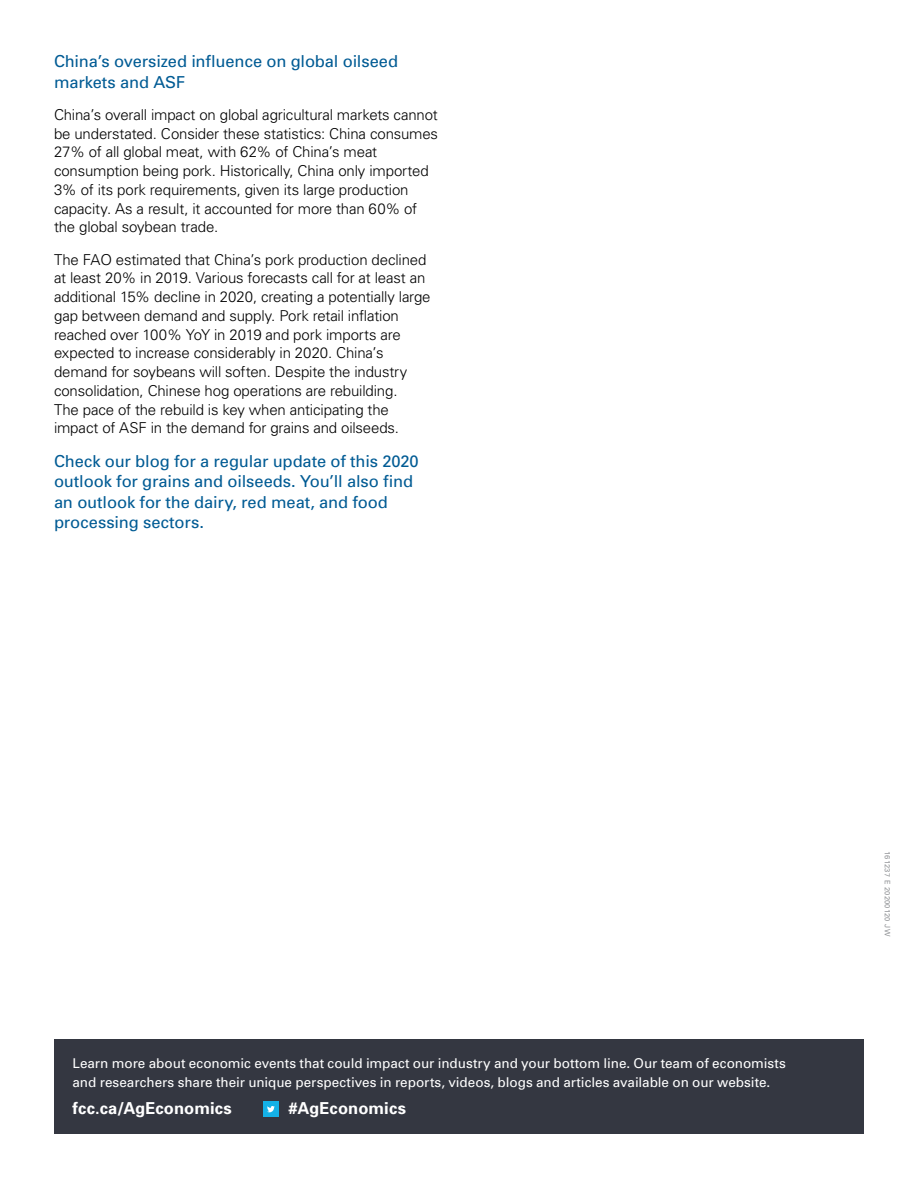
<style>
.page{position:relative;width:918px;height:1188px;background:#fff}
.page>*{position:absolute;margin:0;border:0;box-sizing:border-box;transform-origin:0 0}
.t1{font:16.5px/20.2px "Univers";letter-spacing:-.005em;color:#005b94}
.t2{font:700 16.5px "Univers";letter-spacing:.01em;color:#fff}
.t3{font:300 15px/18.8px "Univers";letter-spacing:-.01em;color:#000}
.t4{font:13.5px/18.8px "Univers";letter-spacing:-.005em;color:#fff}
.t5{font:7.5px "Univers";letter-spacing:.025em;color:#939598}
</style>
<div class="page">
<div style="left:54px;top:1040px;width:810px;height:94px;background:#343741"></div>
<div style="left:263px;top:1101px;width:16px;height:16px;background:#14b1e7"></div>
<svg style="left:267px;top:1106px;width:8px;height:6px"></svg>
<p class="t1" style="left:54px;top:51px;width:346px">China’s oversized influence on global oilseed markets and ASF</p>
<p class="t3" style="left:54px;top:105px;width:386px">China’s overall impact on global agricultural markets cannot be understated. Consider these statistics: China consumes 27% of all global meat, with 62% of China’s meat consumption being pork. Historically, China only imported 3% of its pork requirements, given its large production capacity. As a result, it accounted for more than 60% of the global soybean trade.</p>
<p class="t3" style="left:54px;top:249px;width:378px">The FAO estimated that China’s pork production declined at least 20% in 2019. Various forecasts call for at least an additional 15% decline in 2020, creating a potentially large gap between demand and supply. Pork retail inflation reached over 100% YoY in 2019 and pork imports are expected to increase considerably in 2020. China’s demand for soybeans will soften. Despite the industry consolidation, Chinese hog operations are rebuilding.<br>The pace of the rebuild is key when anticipating the impact of ASF in the demand for grains and oilseeds.</p>
<p class="t1" style="left:54px;top:451px;width:366px">Check our blog for a regular update of this 2020 outlook for grains and oilseeds. You’ll also find an outlook for the dairy, red meat, and food processing sectors.</p>
<p class="t4" style="left:73px;top:1053px;width:715px">Learn more about economic events that could impact our industry and your bottom line. Our team of economists and researchers share their unique perspectives in reports, videos, blogs and articles available on our website.</p>
<p class="t2" style="left:73px;top:1098px;width:161px">fcc.ca/AgEconomics</p>
<p class="t2" style="left:289px;top:1098px;width:119px">#AgEconomics</p>
<p class="t5" style="left:892px;top:851px;width:87px;rotate:90deg">161237 E 20200120 JW</p>
</div>
